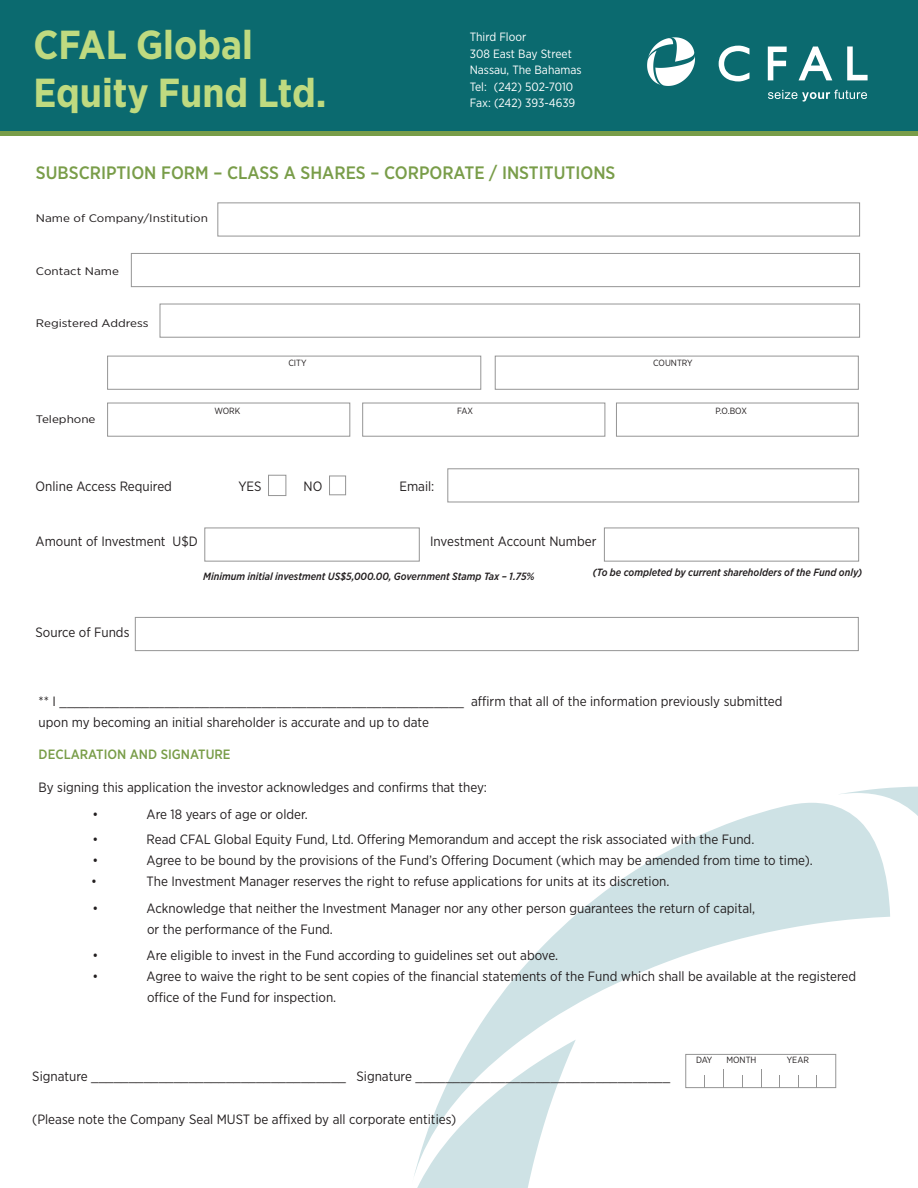
<style>
.page{position:relative;width:918px;height:1188px;background:#fff}
.page>*{position:absolute;margin:0;border:0;box-sizing:border-box;transform-origin:0 0}
.t1{font:700 40.5px/48.6px "Gotham Narrow";color:#bfda80}
.t2{font:500 18px "Gotham Narrow";color:#799d49}
.t3{font:13.5px/21px "Gotham Narrow";color:#231f20}
.t4{font:500 13.5px "Gotham Narrow";color:#799d49}
.t5{font:12px/16.5px "Gotham Narrow";color:#fff}
.t6{font:10.95px "Gotham Narrow";color:#231f20;scale:1.23 1}
.t7{font:italic 500 10.5px "Gotham Narrow";color:#231f20}
.t8{font:9px "Gotham Narrow";color:#231f20}
</style>
<div class="page">
<div style="left:0;top:127px;width:918px;height:9px;background:#799d49"></div>
<div style="left:0;top:0;width:918px;height:131px;background:#0b6a6f"></div>
<svg style="left:719px;top:46px;width:30px;height:35px"></svg>
<svg style="left:647px;top:37px;width:48px;height:49px"></svg>
<svg style="left:768px;top:47px;width:19px;height:33px"></svg>
<svg style="left:799px;top:47px;width:33px;height:33px"></svg>
<svg style="left:847px;top:46px;width:21px;height:34px"></svg>
<svg style="left:768px;top:90px;width:99px;height:12px"></svg>
<svg style="left:841px;top:787px;width:77px;height:29px"></svg>
<svg style="left:471px;top:803px;width:419px;height:286px"></svg>
<svg style="left:414px;top:1040px;width:162px;height:148px"></svg>
<div style="left:217px;top:202px;width:643px;height:34px;background:#fff;border:1px solid #959595"></div>
<div style="left:107px;top:403px;width:243px;height:34px;background:#fff;border:1px solid #959595"></div>
<div style="left:362px;top:403px;width:243px;height:34px;background:#fff;border:1px solid #959595"></div>
<div style="left:616px;top:403px;width:243px;height:34px;background:#fff;border:1px solid #959595"></div>
<div style="left:204px;top:528px;width:216px;height:34px;background:#fff;border:1px solid #959595"></div>
<div style="left:135px;top:617px;width:724px;height:34px;background:#fff;border:1px solid #959595"></div>
<div style="left:604px;top:528px;width:255px;height:34px;background:#fff;border:1px solid #959595"></div>
<div style="left:447px;top:468px;width:412px;height:34px;background:#fff;border:1px solid #959595"></div>
<div style="left:268px;top:475px;width:18px;height:21px;background:#fff;border:1px solid #959595"></div>
<div style="left:329px;top:476px;width:17px;height:19px;background:#fff;border:1px solid #959595"></div>
<div style="left:495px;top:356px;width:364px;height:34px;background:#fff;border:1px solid #959595"></div>
<div style="left:107px;top:356px;width:374px;height:34px;background:#fff;border:1px solid #959595"></div>
<div style="left:131px;top:253px;width:729px;height:34px;background:#fff;border:1px solid #959595"></div>
<div style="left:160px;top:304px;width:700px;height:34px;background:#fff;border:1px solid #959595"></div>
<div style="left:685px;top:1054px;width:151px;height:34px;background:#fff;border:1px solid #959595"></div>
<svg style="left:723px;top:1069px;width:1px;height:19px"></svg>
<svg style="left:761px;top:1069px;width:1px;height:19px"></svg>
<svg style="left:704px;top:1075px;width:1px;height:13px"></svg>
<svg style="left:742px;top:1075px;width:1px;height:13px"></svg>
<svg style="left:798px;top:1075px;width:1px;height:13px"></svg>
<svg style="left:816px;top:1075px;width:1px;height:13px"></svg>
<h1 class="t1" style="left:33px;top:20px;width:295px">CFAL Global<br>Equity Fund Ltd.</h1>
<p class="t5" style="left:470px;top:29px;width:113px">Third Floor<br>308 East Bay Street<br>Nassau, The Bahamas<br>Tel: (242) 502-7010<br>Fax: (242) 393-4639</p>
<h2 class="t2" style="left:36px;top:161px;width:581px">SUBSCRIPTION FORM – CLASS A SHARES – CORPORATE / INSTITUTIONS</h2>
<p class="t6" style="left:36px;top:212px;width:141px">Name of Company/Institution</p>
<p class="t6" style="left:36px;top:264px;width:69px">Contact Name</p>
<p class="t6" style="left:36px;top:317px;width:93px">Registered Address</p>
<p class="t6" style="left:36px;top:413px;width:50px">Telephone</p>
<p class="t8" style="left:288px;top:357px;width:20px">CITY</p>
<p class="t8" style="left:653px;top:357px;width:41px">COUNTRY</p>
<p class="t8" style="left:215px;top:405px;width:27px">WORK</p>
<p class="t8" style="left:457px;top:405px;width:17px">FAX</p>
<p class="t8" style="left:716px;top:405px;width:33px">P.O.BOX</p>
<p class="t3" style="left:36px;top:476px;width:138px">Online Access Required</p>
<p class="t3" style="left:238px;top:476px;width:25px">YES</p>
<p class="t3" style="left:304px;top:476px;width:20px">NO</p>
<p class="t3" style="left:399px;top:476px;width:37px">Email:</p>
<p class="t3" style="left:36px;top:530px;width:164px">Amount of Investment U$D</p>
<p class="t3" style="left:430px;top:530px;width:168px">Investment Account Number</p>
<p class="t7" style="left:593px;top:566px;width:271px">(To be completed by current shareholders of the Fund only)</p>
<p class="t7" style="left:203px;top:569px;width:333px">Minimum initial investment US$5,000.00, Government Stamp Tax – 1.75%</p>
<p class="t3" style="left:36px;top:622px;width:95px">Source of Funds</p>
<p class="t3" style="left:39px;top:690px;width:745px">** I ______________________________________________________ affirm that all of the information previously submitted upon my becoming an initial shareholder is accurate and up to date</p>
<p class="t4" style="left:39px;top:746px;width:193px">DECLARATION AND SIGNATURE</p>
<p class="t3" style="left:93px;top:773px;width:396px;line-height:27px;text-indent:-54px">By signing this application the investor acknowledges and confirms that they: •</p>
<p class="t3" style="left:147px;top:803px;width:163px">Are 18 years of age or older.</p>
<p class="t3" style="left:93px;top:829px;width:7px">•</p>
<p class="t3" style="left:147px;top:829px;width:609px">Read CFAL Global Equity Fund, Ltd. Offering Memorandum and accept the risk associated with the Fund.</p>
<p class="t3" style="left:93px;top:850px;width:7px">•</p>
<p class="t3" style="left:147px;top:850px;width:668px">Agree to be bound by the provisions of the Fund’s Offering Document (which may be amended from time to time).</p>
<p class="t3" style="left:91px;top:871px;width:7px">•</p>
<p class="t3" style="left:147px;top:871px;width:524px">The Investment Manager reserves the right to refuse applications for units at its discretion.</p>
<p class="t3" style="left:93px;top:898px;width:7px">•</p>
<p class="t3" style="left:147px;top:898px;width:610px">Acknowledge that neither the Investment Manager nor any other person guarantees the return of capital, or the performance of the Fund.</p>
<p class="t3" style="left:93px;top:944px;width:7px">•</p>
<p class="t3" style="left:147px;top:944px;width:413px">Are eligible to invest in the Fund according to guidelines set out above.</p>
<p class="t3" style="left:93px;top:965px;width:7px">•</p>
<p class="t3" style="left:147px;top:965px;width:711px">Agree to waive the right to be sent copies of the financial statements of the Fund which shall be available at the registered office of the Fund for inspection.</p>
<p class="t3" style="left:32px;top:1066px;width:639px">Signature __________________________________ Signature __________________________________</p>
<p class="t3" style="left:32px;top:1109px;width:426px">(Please note the Company Seal MUST be affixed by all corporate entities)</p>
<p class="t8" style="left:696px;top:1054px;width:18px">DAY</p>
<p class="t8" style="left:726px;top:1054px;width:32px">MONTH</p>
<p class="t8" style="left:787px;top:1054px;width:24px">YEAR</p>
</div>
